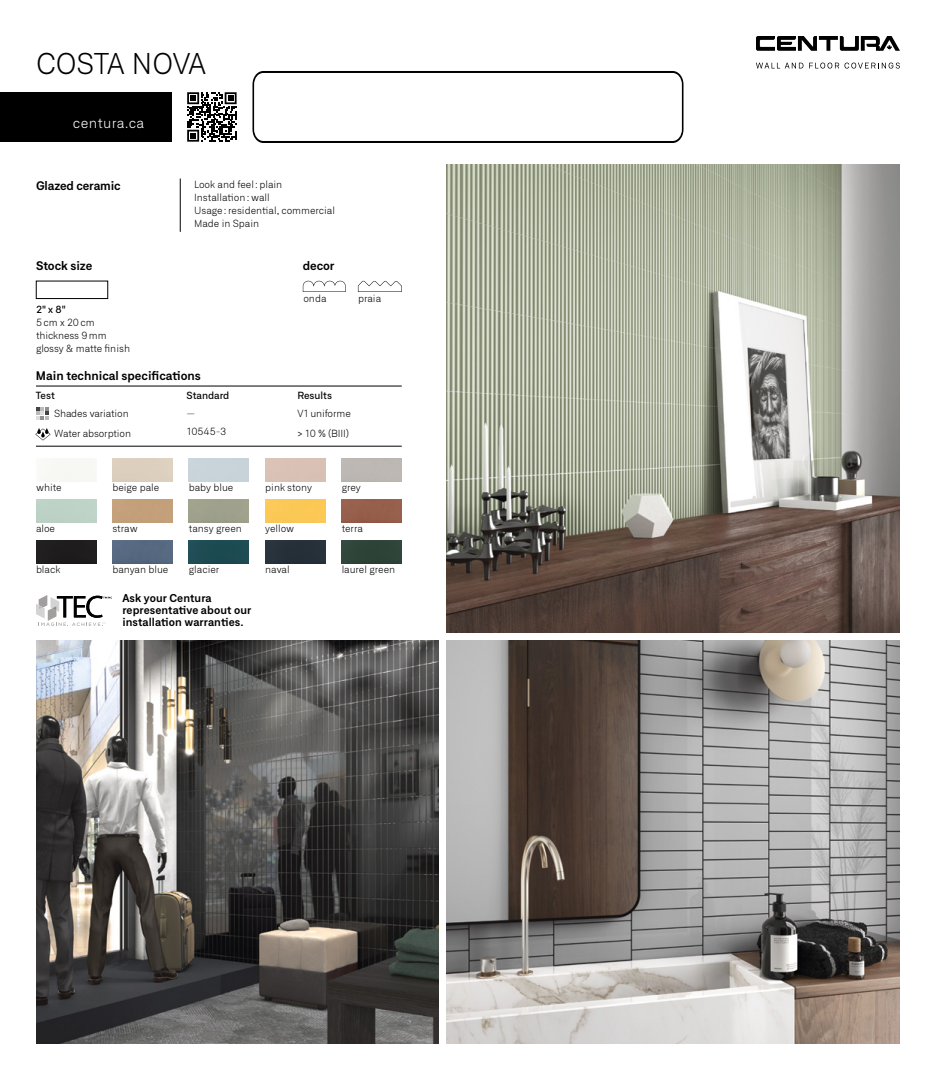
<style>
.page{position:relative;width:936px;height:1080px;background:#fff}
.page>*{position:absolute;margin:0;border:0;box-sizing:border-box;transform-origin:0 0}
.t1{font:300 29px "Neufile Grotesk";letter-spacing:-.015em;color:#000}
.t2{font:300 14px "Neufile Grotesk";letter-spacing:.03em;color:#fff}
.t3{font:600 12px "Neufile Grotesk";letter-spacing:-.005em;color:#000}
.t4{font:600 11px/12px "Neufile Grotesk";letter-spacing:.01em;color:#000}
.t5{font:300 10px/13px "Neufile Grotesk";color:#000}
.t6{font:500 10px "Neufile Grotesk";color:#000}
</style>
<div class="page">
<div style="left:36px;top:281px;width:72px;height:18px;border:1px solid #000"></div>
<img style="left:446px;top:640px;width:454px;height:404px">
<img style="left:446px;top:165px;width:454px;height:468px">
<img style="left:36px;top:640px;width:403px;height:404px">
<hr style="left:180px;top:179px;width:1px;height:53px;background:#000">
<img style="left:36px;top:541px;width:60px;height:22px">
<img style="left:112px;top:541px;width:60px;height:22px">
<img style="left:342px;top:500px;width:60px;height:22px">
<img style="left:342px;top:541px;width:60px;height:22px">
<img style="left:189px;top:541px;width:60px;height:22px">
<img style="left:265px;top:500px;width:60px;height:22px">
<img style="left:265px;top:541px;width:60px;height:22px">
<svg style="left:358px;top:281px;width:44px;height:11px"></svg>
<svg style="left:303px;top:281px;width:43px;height:11px"></svg>
<hr style="left:36px;top:386px;width:366px;height:1px;background:#000">
<hr style="left:36px;top:446px;width:366px;height:1px;background:#000">
<svg style="left:36px;top:407px;width:13px;height:13px"></svg>
<svg style="left:35px;top:428px;width:15px;height:12px"></svg>
<svg style="left:36px;top:595px;width:76px;height:31px"></svg>
<svg style="left:187px;top:92px;width:50px;height:50px"></svg>
<div style="left:0;top:92px;width:171px;height:50px;background:#000"></div>
<svg style="left:756px;top:63px;width:47px;height:5px"></svg>
<svg style="left:809px;top:63px;width:91px;height:6px"></svg>
<svg style="left:756px;top:36px;width:144px;height:15px"></svg>
<svg style="left:252px;top:71px;width:432px;height:72px"></svg>
<h1 class="t1" style="left:36px;top:46px;width:172px">COSTA NOVA</h1>
<h2 class="t2" style="left:73px;top:114px;width:73px">centura.ca</h2>
<p class="t3" style="left:36px;top:177px;width:86px">Glazed ceramic</p>
<p class="t5" style="left:194px;top:178px;width:142px">Look and feel: plain<br>Installation: wall<br>Usage: residential, commercial<br>Made in Spain</p>
<p class="t3" style="left:36px;top:257px;width:58px">Stock size</p>
<p class="t3" style="left:303px;top:257px;width:33px">decor</p>
<p class="t6" style="left:36px;top:303px;width:31px">2" x 8"</p>
<p class="t5" style="left:36px;top:316px;width:96px">5cm x 20cm thickness 9mm glossy &amp; matte finish</p>
<p class="t5" style="left:303px;top:292px;width:25px">onda</p>
<p class="t5" style="left:358px;top:292px;width:24px">praia</p>
<p class="t3" style="left:36px;top:368px;width:166px">Main technical specifications</p>
<p class="t6" style="left:36px;top:389px;width:20px">Test</p>
<p class="t6" style="left:187px;top:389px;width:44px">Standard</p>
<p class="t6" style="left:297px;top:389px;width:36px">Results</p>
<p class="t5" style="left:54px;top:403px;width:79px;line-height:20.2px">Shades variation<br>Water absorption</p>
<p class="t5" style="left:187px;top:404px;width:41px;line-height:18.2px">—<br>10545-3</p>
<p class="t5" style="left:297px;top:403px;width:55px;line-height:20.2px">V1 uniforme &gt; 10 % (BIII)</p>
<p class="t5" style="left:36px;top:480px;width:27px">white</p>
<p class="t5" style="left:112px;top:480px;width:48px">beige pale</p>
<p class="t5" style="left:189px;top:480px;width:46px">baby blue</p>
<p class="t5" style="left:265px;top:480px;width:48px">pink stony</p>
<p class="t5" style="left:36px;top:521px;width:21px">aloe</p>
<p class="t5" style="left:36px;top:563px;width:26px">black</p>
<p class="t5" style="left:112px;top:521px;width:27px">straw</p>
<p class="t5" style="left:265px;top:521px;width:31px">yellow</p>
<p class="t5" style="left:265px;top:563px;width:26px">naval</p>
<p class="t5" style="left:189px;top:521px;width:55px">tansy green</p>
<p class="t5" style="left:112px;top:563px;width:57px">banyan blue</p>
<p class="t5" style="left:189px;top:563px;width:32px">glacier</p>
<p class="t4" style="left:122px;top:592px;width:130px">Ask your Centura representative about our installation warranties.</p>
<p class="t5" style="left:342px;top:480px;width:21px">grey</p>
<p class="t5" style="left:342px;top:521px;width:23px">terra</p>
<p class="t5" style="left:342px;top:563px;width:55px">laurel green</p>
</div>
